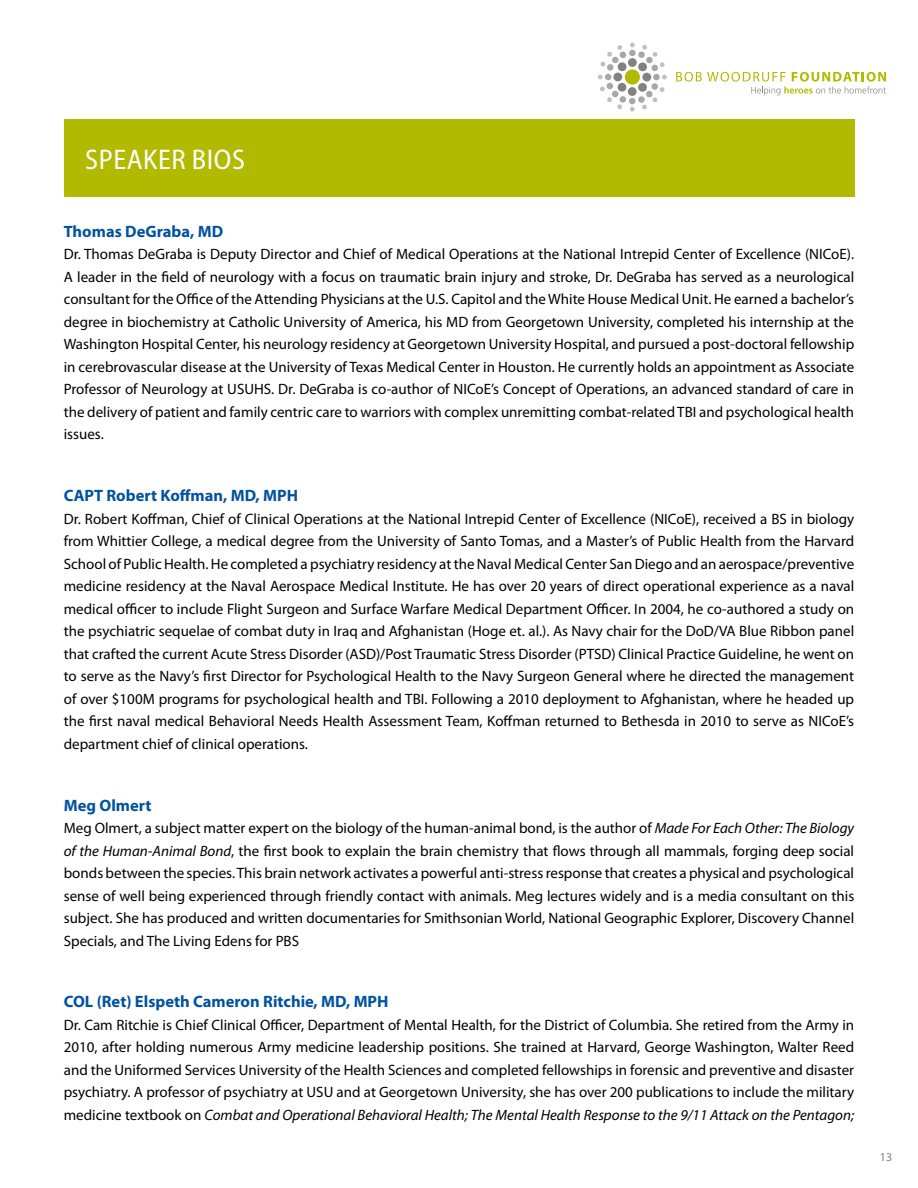
<style>
.page{position:relative;width:918px;height:1188px;background:#fff}
.page>*{position:absolute;margin:0;border:0;box-sizing:border-box;transform-origin:0 0}
.t1{font:semi-condensed 28.5px "Myriad Pro";letter-spacing:.02em;color:#fff}
.t2{font:700 16.5px "Myriad Pro";color:#0053a0}
.t3{font:15px/22.5px "Myriad Pro";color:#000;text-align:justify}
.t4{font:12px "Myriad Pro";color:#818182}
.s1{font-style:italic}
</style>
<div class="page">
<svg style="left:598px;top:43px;width:69px;height:69px"></svg>
<svg style="left:676px;top:72px;width:210px;height:23px"></svg>
<div style="left:64px;top:119px;width:790px;height:78px;background:#b2ba00"></div>
<h1 class="t1" style="left:85px;top:144px;width:161px">SPEAKER BIOS</h1>
<p class="t2" style="left:64px;top:221px;width:161px">Thomas DeGraba, MD</p>
<p class="t3" style="left:64px;top:243px;width:792px">Dr. Thomas DeGraba is Deputy Director and Chief of Medical Operations at the National Intrepid Center of Excellence (NICoE).<br>A leader in the field of neurology with a focus on traumatic brain injury and stroke, Dr. DeGraba has served as a neurological consultant for the Office of the Attending Physicians at the U.S. Capitol and the White House Medical Unit. He earned a bachelor’s degree in biochemistry at Catholic University of America, his MD from Georgetown University, completed his internship at the Washington Hospital Center, his neurology residency at Georgetown University Hospital, and pursued a post-doctoral fellowship in cerebrovascular disease at the University of Texas Medical Center in Houston. He currently holds an appointment as Associate Professor of Neurology at USUHS. Dr. DeGraba is co-author of NICoE’s Concept of Operations, an advanced standard of care in the delivery of patient and family centric care to warriors with complex unremitting combat-related TBI and psychological health issues.</p>
<p class="t2" style="left:64px;top:485px;width:236px">CAPT Robert Koffman, MD, MPH</p>
<p class="t3" style="left:64px;top:507px;width:792px">Dr. Robert Koffman, Chief of Clinical Operations at the National Intrepid Center of Excellence (NICoE), received a BS in biology from Whittier College, a medical degree from the University of Santo Tomas, and a Master’s of Public Health from the Harvard School of Public Health. He completed a psychiatry residency at the Naval Medical Center San Diego and an aerospace/preventive medicine residency at the Naval Aerospace Medical Institute. He has over 20 years of direct operational experience as a naval medical officer to include Flight Surgeon and Surface Warfare Medical Department Officer. In 2004, he co-authored a study on the psychiatric sequelae of combat duty in Iraq and Afghanistan (Hoge et. al.). As Navy chair for the DoD/VA Blue Ribbon panel that crafted the current Acute Stress Disorder (ASD)/Post Traumatic Stress Disorder (PTSD) Clinical Practice Guideline, he went on to serve as the Navy’s first Director for Psychological Health to the Navy Surgeon General where he directed the management of over $100M programs for psychological health and TBI. Following a 2010 deployment to Afghanistan, where he headed up the first naval medical Behavioral Needs Health Assessment Team, Koffman returned to Bethesda in 2010 to serve as NICoE’s department chief of clinical operations.</p>
<p class="t2" style="left:64px;top:794px;width:89px">Meg Olmert</p>
<p class="t3" style="left:64px;top:817px;width:792px">Meg Olmert, a subject matter expert on the biology of the human-animal bond, is the author of <span class="s1">Made For Each Other: The Biology of the Human-Animal Bond</span>, the first book to explain the brain chemistry that flows through all mammals, forging deep social bonds between the species. This brain network activates a powerful anti-stress response that creates a physical and psychological sense of well being experienced through friendly contact with animals. Meg lectures widely and is a media consultant on this subject. She has produced and written documentaries for Smithsonian World, National Geographic Explorer, Discovery Channel Specials, and The Living Edens for PBS</p>
<p class="t2" style="left:64px;top:991px;width:326px">COL (Ret) Elspeth Cameron Ritchie, MD, MPH</p>
<p class="t3" style="left:64px;top:1013px;width:792px">Dr. Cam Ritchie is Chief Clinical Officer, Department of Mental Health, for the District of Columbia. She retired from the Army in 2010, after holding numerous Army medicine leadership positions. She trained at Harvard, George Washington, Walter Reed and the Uniformed Services University of the Health Sciences and completed fellowships in forensic and preventive and disaster psychiatry. A professor of psychiatry at USU and at Georgetown University, she has over 200 publications to include the military medicine textbook on <span class="s1">Combat and Operational Behavioral Health; The Mental Health Response to the 9/11 Attack on the Pentagon;</span></p>
<p class="t4" style="left:880px;top:1149px;width:14px">13</p>
</div>
